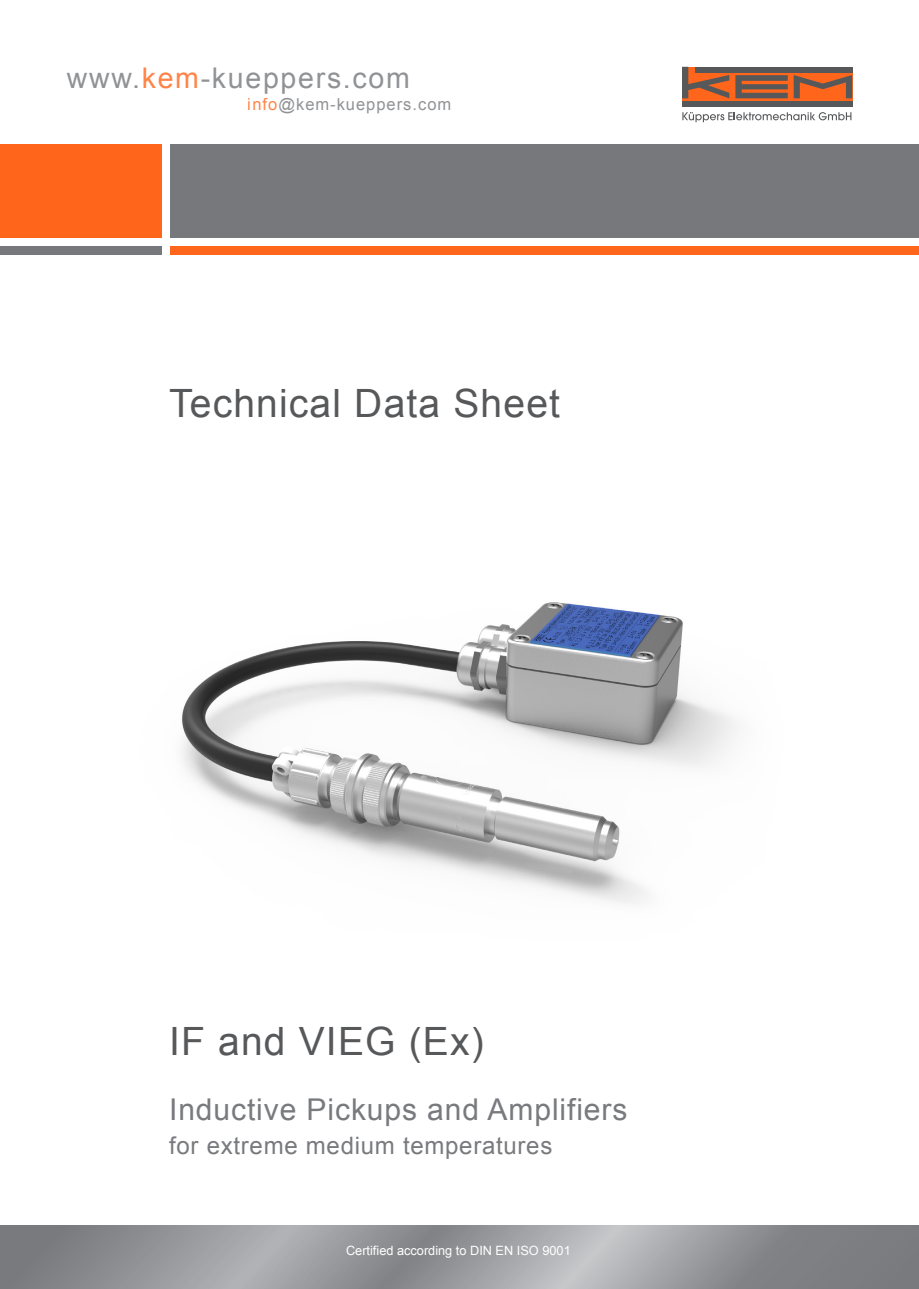
<style>
.page{position:relative;width:919px;height:1289px;background:#fff}
.page>*{position:absolute;margin:0;border:0;box-sizing:border-box;transform-origin:0 0}
.KEM_H1_title_grey{font:39px "Arial";letter-spacing:.03em;color:#57585a}
.KEM_H2_title_grey{font:30px "Arial";letter-spacing:.03em;color:#787a7d}
.t1{font:28.5px "Arial";letter-spacing:.06em;color:#76787b}
.KEM_H3_title_grey{font:24px "Arial";letter-spacing:.03em;color:#787a7d}
.t2{font:16.5px "Arial";letter-spacing:.06em;color:#76787b}
.t3{font:12.75px "Arial";color:#fff}
.s1{color:#ff661c}
</style>
<div class="page">
<svg style="left:0;top:1225px;width:918px;height:63px;background:#959699"></svg>
<div style="left:0;top:145px;width:162px;height:93px;background:#ff661c"></div>
<div style="left:170px;top:145px;width:748px;height:93px;background:#76787b"></div>
<div style="left:0;top:247px;width:162px;height:8px;background:#76787b"></div>
<div style="left:170px;top:247px;width:748px;height:8px;background:#ff661c"></div>
<div style="left:682px;top:67px;width:170px;height:40px;background:linear-gradient(to right,#ff661c,#ff661c)"></div>
<svg style="left:735px;top:75px;width:52px;height:23px"></svg>
<div style="left:694px;top:67px;width:158px;height:5px;background:#57585a"></div>
<div style="left:682px;top:101px;width:170px;height:6px;background:#57585a"></div>
<svg style="left:793px;top:75px;width:59px;height:23px"></svg>
<svg style="left:682px;top:67px;width:47px;height:31px"></svg>
<svg style="left:682px;top:112px;width:169px;height:10px"></svg>
<img style="left:182px;top:602px;width:556px;height:302px">
<h3 class="t1" style="left:67px;top:59px;width:344px">www.<span class="s1">kem</span>-kueppers.com</h3>
<p class="t2" style="left:248px;top:93px;width:205px"><span class="s1">info</span>@kem-kueppers.com</p>
<p class="KEM_H1_title_grey" style="left:169px;top:377px;width:392px">Technical Data Sheet</p>
<p class="KEM_H1_title_grey" style="left:169px;top:1016px;width:316px">IF and VIEG (Ex)</p>
<p class="KEM_H2_title_grey" style="left:169px;top:1089px;width:460px">Inductive Pickups and Amplifiers</p>
<p class="KEM_H3_title_grey" style="left:169px;top:1129px;width:385px">for extreme medium temperatures</p>
<p class="t3" style="left:346px;top:1241px;width:226px">Certified according to DIN EN ISO 9001</p>
</div>
